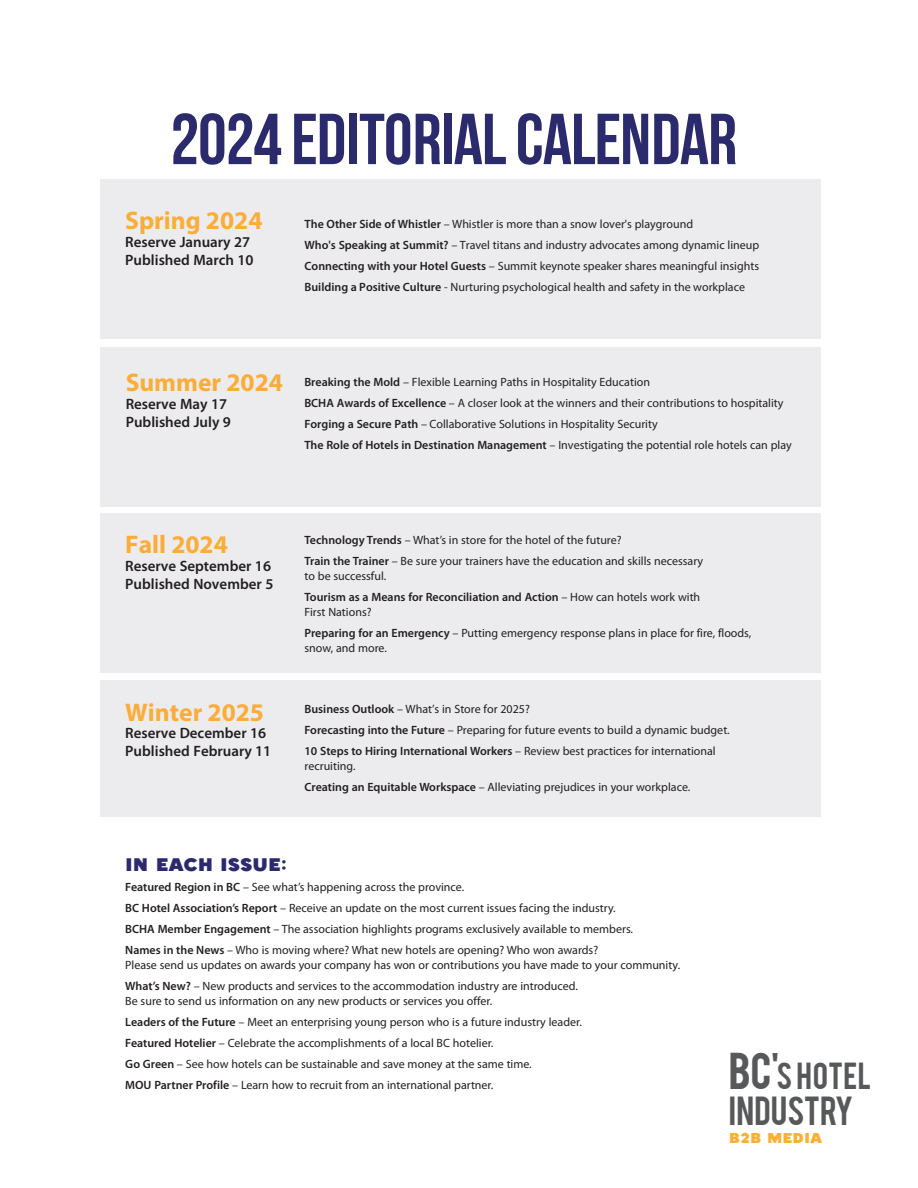
<style>
.page{position:relative;width:918px;height:1188px;background:#fff}
.page>*{position:absolute;margin:0;border:0;box-sizing:border-box;transform-origin:0 0}
.Body_text{font:700 72px "Bebas Neue";letter-spacing:-.01em;color:#2a2a6d}
.Body_text-2{font:31.95px "Bebas";color:#57585a}
.Body_text-3{font:29.7px "Bebas";letter-spacing:.01em;color:#57585a}
.body{font:700 25.5px "Myriad Pro";color:#fbac39}
.t1{font:900 25.5px "Gordon";color:#2a2a6d}
.t2{font:900 19.95px "Gordon";color:#fbb033}
.body-2{font:600 15px/18px "Myriad Pro";color:#231f20}
.body-3{font:12px/21px "Myriad Pro";color:#231f20}
.body-4{font:600 12px/15px "Myriad Pro";color:#231f20}
.s1{font-weight:600}
.s2{font-weight:400}
.s3{font-size:40.65px}
</style>
<div class="page">
<div style="left:100px;top:513px;width:720px;height:160px;background:#ececee"></div>
<div style="left:100px;top:347px;width:720px;height:160px;background:#ececee"></div>
<div style="left:100px;top:180px;width:720px;height:159px;background:#ececee"></div>
<div style="left:100px;top:680px;width:720px;height:137px;background:#ececee"></div>
<p class="Body_text" style="left:171px;top:100px;width:568px">2024 EDITORIAL CALENDAR</p>
<p class="body" style="left:125px;top:204px;width:139px">Spring 2024</p>
<p class="body-2" style="left:125px;top:233px;width:130px">Reserve January 27<br>Published March 10</p>
<p class="body-3" style="left:305px;top:213px;width:456px"><span class="s1">The Other Side of Whistler</span> – Whistler is more than a snow lover's playground<br><span class="s1">Who's Speaking at Summit?</span> – Travel titans and industry advocates among dynamic lineup <span class="s1">Connecting with your Hotel Guests</span> – Summit keynote speaker shares meaningful insights <span class="s1">Building a Positive Culture</span> - Nurturing psychological health and safety in the workplace</p>
<p class="body" style="left:126px;top:366px;width:159px">Summer 2024</p>
<p class="body-2" style="left:126px;top:395px;width:107px">Reserve May 17<br>Published July 9</p>
<p class="body-3" style="left:304px;top:371px;width:489px"><span class="s1">Breaking the Mold</span> – Flexible Learning Paths in Hospitality Education<br><span class="s1">BCHA Awards of Excellence</span> – A closer look at the winners and their contributions to hospitality <span class="s1">Forging a Secure Path</span> – Collaborative Solutions in Hospitality Security<br><span class="s1">The Role of Hotels in Destination Management</span> – Investigating the potential role hotels can play</p>
<p class="body" style="left:125px;top:528px;width:104px">Fall 2024</p>
<p class="body-2" style="left:125px;top:557px;width:150px">Reserve September 16<br>Published November 5</p>
<p class="body" style="left:125px;top:696px;width:140px">Winter 2025</p>
<p class="body-2" style="left:125px;top:725px;width:148px">Reserve December 16<br>Published February 11</p>
<p class="body-3" style="left:305px;top:530px;width:319px"><span class="s1">Technology Trends</span> – What’s in store for the hotel of the future?</p>
<p class="body-3" style="left:305px;top:554px;width:400px;line-height:15px"><span class="s1">Train the Trainer</span> – Be sure your trainers have the education and skills necessary to be successful.</p>
<p class="body-4" style="left:305px;top:590px;width:397px">Tourism as a Means for Reconciliation and Action <span class="s2">– How can hotels work with<br>First Nations?</span></p>
<p class="body-3" style="left:305px;top:626px;width:448px;line-height:15px"><span class="s1">Preparing for an Emergency</span> – Putting emergency response plans in place for fire, floods, snow, and more.</p>
<p class="body-3" style="left:305px;top:698px;width:427px"><span class="s1">Business Outlook</span> – What’s in Store for 2025?<br><span class="s1">Forecasting into the Future</span> – Preparing for future events to build a dynamic budget.<br><span class="s1">10 Steps to Hiring International Workers</span> – Review best practices for international</p>
<p class="body-3" style="left:305px;top:755px;width:387px">recruiting.<br><span class="s1">Creating an Equitable Workspace</span> – Alleviating prejudices in your workplace.</p>
<p class="t1" style="left:125px;top:852px;width:163px">In each issue:</p>
<p class="body-3" style="left:125px;top:877px;width:341px"><span class="s1">Featured Region in BC</span> – See what’s happening across the province.</p>
<p class="body-3" style="left:125px;top:898px;width:492px"><span class="s1">BC Hotel Association’s Report</span> – Receive an update on the most current issues facing the industry.</p>
<p class="body-3" style="left:125px;top:919px;width:509px"><span class="s1">BCHA Member Engagement</span> – The association highlights programs exclusively available to members.</p>
<p class="body-3" style="left:125px;top:943px;width:556px;line-height:15px"><span class="s1">Names in the News</span> – Who is moving where? What new hotels are opening? Who won awards?<br>Please send us updates on awards your company has won or contributions you have made to your community.</p>
<p class="body-3" style="left:125px;top:979px;width:454px;line-height:15px"><span class="s1">What’s New?</span> – New products and services to the accommodation industry are introduced.<br>Be sure to send us information on any new products or services you offer.</p>
<p class="body-3" style="left:125px;top:1012px;width:458px"><span class="s1">Leaders of the Future</span> – Meet an enterprising young person who is a future industry leader.</p>
<p class="body-3" style="left:125px;top:1033px;width:370px"><span class="s1">Featured Hotelier</span> – Celebrate the accomplishments of a local BC hotelier.</p>
<p class="body-3" style="left:125px;top:1054px;width:408px"><span class="s1">Go Green</span> – See how hotels can be sustainable and save money at the same time.</p>
<p class="body-3" style="left:125px;top:1075px;width:370px"><span class="s1">MOU Partner Profile</span> – Learn how to recruit from an international partner.</p>
<p class="Body_text-3" style="left:729px;top:1054px;width:144px"><span class="s3">BC'</span>S HOTEL</p>
<p class="Body_text-2" style="left:729px;top:1088px;width:126px">INDUSTRY</p>
<p class="t2" style="left:729px;top:1128px;width:95px">b2b media</p>
</div>
